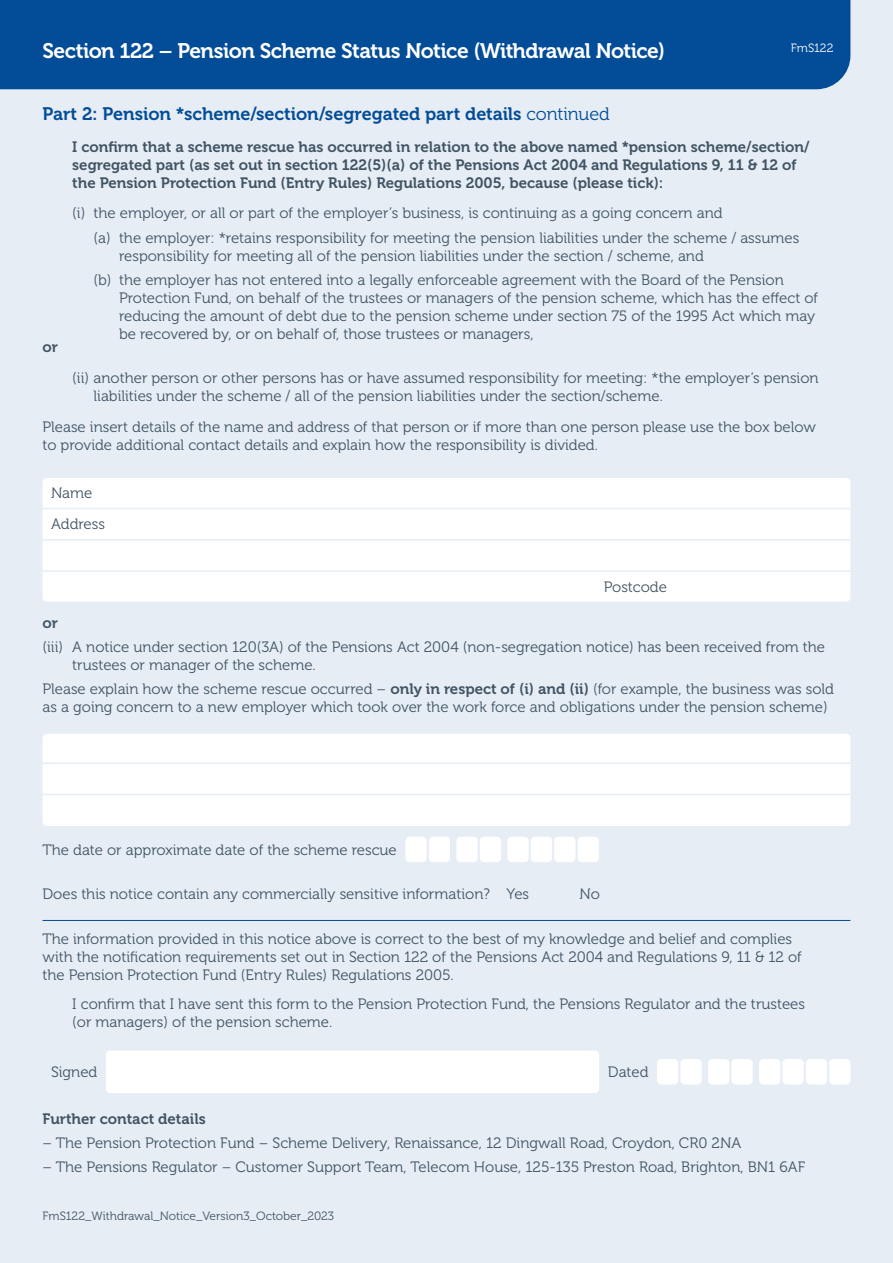
<style>
.page{position:relative;width:893px;height:1263px;background:#e6edf5}
.page>*{position:absolute;margin:0;border:0;box-sizing:border-box;transform-origin:0 0}
.t1{font:21px "Museo 700";letter-spacing:-.025em;color:#fff}
.t2{font:18px "Museo 700";letter-spacing:-.005em;color:#034c97}
.t3{font:15px/18px "Museo 300";color:#415464}
.t4{font:15px/18px "Museo 700";color:#415464}
.t5{font:12px "Museo 300";color:#415464}
.t6{font:12px "Museo 300";color:#fff}
.s1{font-family:"Museo 300"}
.s2{font-family:"Museo 700"}
</style>
<div class="page">
<div style="left:43px;top:478px;width:807px;height:124px;background:#fff;border-radius:4px"></div>
<div style="left:43px;top:734px;width:807px;height:92px;background:#fff;border-radius:4px"></div>
<div style="left:0;top:0;width:850px;height:89px;background:#034c97"></div>
<div style="left:106px;top:1050px;width:493px;height:43px;background:#fff;border-radius:4px"></div>
<div style="left:657px;top:1059px;width:21px;height:25px;background:#fff;border-radius:4px"></div>
<div style="left:708px;top:1059px;width:21px;height:25px;background:#fff;border-radius:4px"></div>
<div style="left:759px;top:1059px;width:21px;height:25px;background:#fff;border-radius:4px"></div>
<div style="left:806px;top:1059px;width:21px;height:25px;background:#fff;border-radius:4px"></div>
<div style="left:680px;top:1059px;width:22px;height:25px;background:#fff;border-radius:4px"></div>
<div style="left:731px;top:1059px;width:22px;height:25px;background:#fff;border-radius:4px"></div>
<div style="left:782px;top:1059px;width:22px;height:25px;background:#fff;border-radius:4px"></div>
<div style="left:829px;top:1059px;width:21px;height:25px;background:#fff;border-radius:4px"></div>
<div style="left:405px;top:837px;width:22px;height:25px;background:#fff;border-radius:4px"></div>
<div style="left:456px;top:837px;width:22px;height:25px;background:#fff;border-radius:4px"></div>
<div style="left:507px;top:837px;width:22px;height:25px;background:#fff;border-radius:4px"></div>
<div style="left:554px;top:837px;width:21px;height:25px;background:#fff;border-radius:4px"></div>
<div style="left:429px;top:837px;width:21px;height:25px;background:#fff;border-radius:4px"></div>
<div style="left:480px;top:837px;width:21px;height:25px;background:#fff;border-radius:4px"></div>
<div style="left:531px;top:837px;width:21px;height:25px;background:#fff;border-radius:4px"></div>
<div style="left:578px;top:837px;width:21px;height:25px;background:#fff;border-radius:4px"></div>
<hr style="left:43px;top:920px;width:807px;height:1px;background:#034c97">
<hr style="left:43px;top:508px;width:807px;height:1px;background:#e6edf5">
<hr style="left:43px;top:762px;width:807px;height:2px;background:#e6edf5">
<hr style="left:43px;top:539px;width:807px;height:2px;background:#e6edf5">
<hr style="left:43px;top:794px;width:807px;height:1px;background:#e6edf5">
<hr style="left:43px;top:570px;width:807px;height:2px;background:#e6edf5">
<h1 class="t1" style="left:43px;top:39px;width:624px">Section 122 – Pension Scheme Status Notice (Withdrawal Notice)</h1>
<h2 class="t2" style="left:43px;top:104px;width:569px">Part 2: Pension *scheme/section/segregated part details <span class="s1">continued</span></h2>
<p class="t6" style="left:791px;top:41px;width:44px">FmS122</p>
<p class="t4" style="left:43px;top:338px;width:17px">or</p>
<p class="t4" style="left:72px;top:138px;width:739px">I confirm that a scheme rescue has occurred in relation to the above named *pension scheme/section/ segregated part (as set out in section 122(5)(a) of the Pensions Act 2004 and Regulations 9, 11 &amp; 12 of the Pension Protection Fund (Entry Rules) Regulations 2005, because (please tick):</p>
<p class="t3" style="left:72px;top:204px;width:652px">(i) the employer, or all or part of the employer’s business, is continuing as a going concern and</p>
<p class="t3" style="left:119px;top:229px;width:682px;text-indent:-26px">(a) the employer: *retains responsibility for meeting the pension liabilities under the scheme / assumes responsibility for meeting all of the pension liabilities under the section / scheme, and</p>
<p class="t3" style="left:119px;top:271px;width:701px;text-indent:-26px">(b) the employer has not entered into a legally enforceable agreement with the Board of the Pension Protection Fund, on behalf of the trustees or managers of the pension scheme, which has the effect of reducing the amount of debt due to the pension scheme under section 75 of the 1995 Act which may be recovered by, or on behalf of, those trustees or managers,</p>
<p class="t3" style="left:94px;top:369px;width:727px;text-indent:-21px">(ii) another person or other persons has or have assumed responsibility for meeting: *the employer’s pension liabilities under the scheme / all of the pension liabilities under the section/scheme.</p>
<p class="t3" style="left:43px;top:418px;width:775px">Please insert details of the name and address of that person or if more than one person please use the box below to provide additional contact details and explain how the responsibility is divided.</p>
<p class="t3" style="left:51px;top:484px;width:43px">Name</p>
<p class="t3" style="left:51px;top:516px;width:56px">Address</p>
<p class="t3" style="left:604px;top:578px;width:65px">Postcode</p>
<p class="t4" style="left:43px;top:614px;width:17px">or</p>
<p class="t3" style="left:72px;top:638px;width:754px;text-indent:-30px">(iii) A notice under section 120(3A) of the Pensions Act 2004 (non-segregation notice) has been received from the trustees or manager of the scheme.</p>
<p class="t3" style="left:43px;top:681px;width:793px">Please explain how the scheme rescue occurred – <span class="s2">only in respect of (i) and (ii)</span> (for example, the business was sold as a going concern to a new employer which took over the work force and obligations under the pension scheme)</p>
<p class="t3" style="left:43px;top:841px;width:356px">The date or approximate date of the scheme rescue</p>
<p class="t3" style="left:43px;top:885px;width:449px">Does this notice contain any commercially sensitive information?</p>
<p class="t3" style="left:507px;top:885px;width:24px">Yes</p>
<p class="t3" style="left:579px;top:885px;width:22px">No</p>
<p class="t3" style="left:43px;top:930px;width:761px">The information provided in this notice above is correct to the best of my knowledge and belief and complies with the notification requirements set out in Section 122 of the Pensions Act 2004 and Regulations 9, 11 &amp; 12 of the Pension Protection Fund (Entry Rules) Regulations 2005.</p>
<p class="t3" style="left:72px;top:995px;width:734px">I confirm that I have sent this form to the Pension Protection Fund, the Pensions Regulator and the trustees (or managers) of the pension scheme.</p>
<p class="t3" style="left:51px;top:1063px;width:48px">Signed</p>
<p class="t3" style="left:608px;top:1063px;width:42px">Dated</p>
<h3 class="t4" style="left:43px;top:1110px;width:165px">Further contact details</h3>
<p class="t3" style="left:43px;top:1134px;width:700px">– The Pension Protection Fund – Scheme Delivery, Renaissance, 12 Dingwall Road, Croydon, CR0 2NA</p>
<p class="t3" style="left:43px;top:1159px;width:764px">– The Pensions Regulator – Customer Support Team, Telecom House, 125-135 Preston Road, Brighton, BN1 6AF</p>
<p class="t5" style="left:43px;top:1210px;width:293px">FmS122_Withdrawal_Notice_Version3_October_2023</p>
</div>
